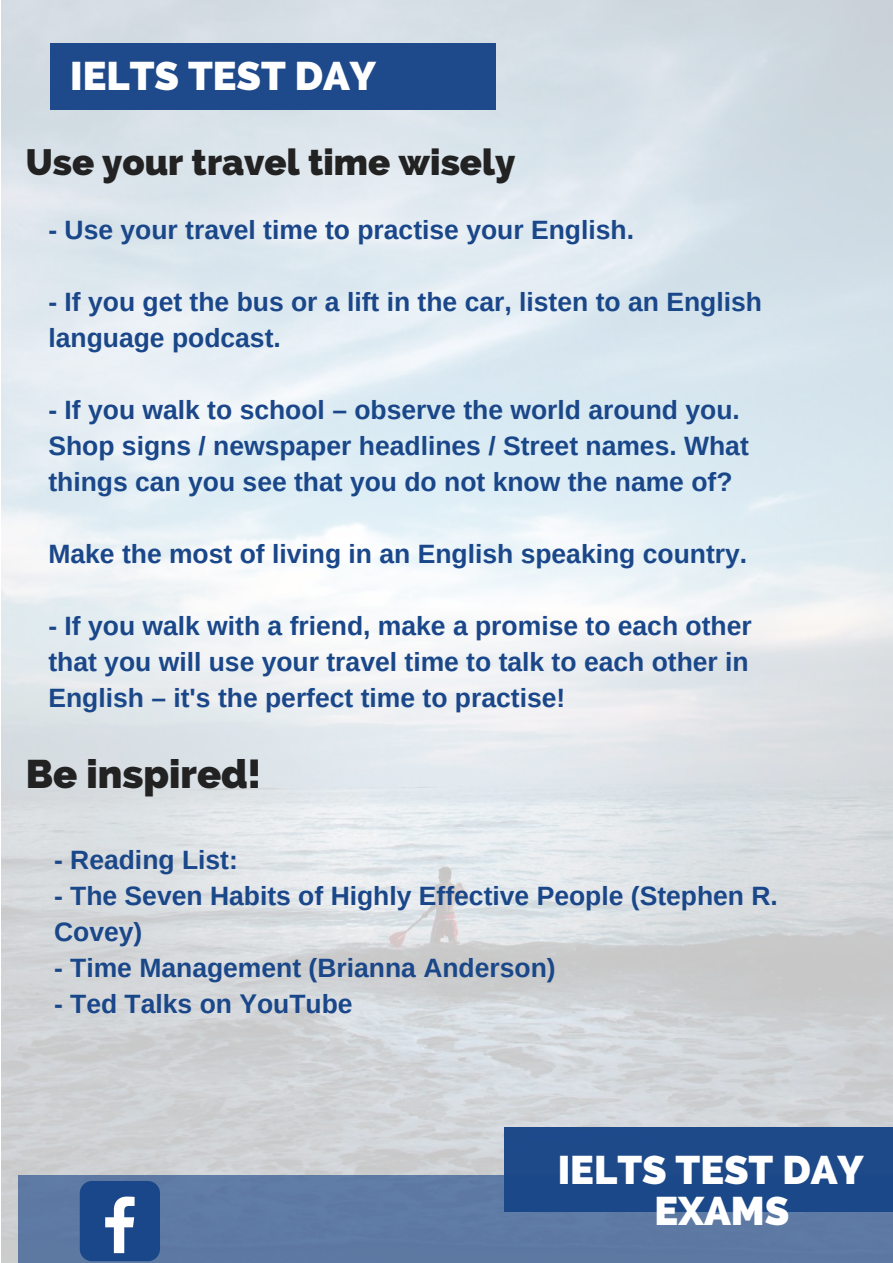
<style>
.page{position:relative;width:893px;height:1263px;background:#fff}
.page>*{position:absolute;margin:0;border:0;box-sizing:border-box;transform-origin:0 0}
.t1{font:800 39.75px/41.7px "Raleway";color:#fff;text-align:center}
.t2{font:800 39.75px "Raleway";color:#222}
.t3{font:800 36.45px "Raleway";color:#222}
.t4{font:700 26.55px/36px "Arimo";color:#1a4789}
</style>
<div class="page">
<img style="left:1px;top:0;width:892px;height:1263px">
<div style="left:18px;top:1175px;width:875px;height:88px;background:#5d7aa4"></div>
<div style="left:80px;top:1181px;width:80px;height:80px;background:#1a4789;border-radius:12px"></div>
<svg style="left:105px;top:1196px;width:30px;height:57px"></svg>
<div style="left:504px;top:1127px;width:389px;height:85px;background:#1a4789"></div>
<div style="left:50px;top:43px;width:445px;height:66px;background:#1a4789"></div>
<h1 class="t1" style="left:70px;top:56px;width:307px">IELTS TEST DAY</h1>
<h2 class="t3" style="left:26px;top:141px;width:491px">Use your travel time wisely</h2>
<p class="t4" style="left:48px;top:212px;width:587px">- Use your travel time to practise your English.</p>
<p class="t4" style="left:48px;top:284px;width:715px">- If you get the bus or a lift in the car, listen to an English language podcast.</p>
<p class="t4" style="left:48px;top:392px;width:702px">- If you walk to school – observe the world around you.<br>Shop signs / newspaper headlines / Street names. What things can you see that you do not know the name of?</p>
<p class="t4" style="left:48px;top:536px;width:700px">Make the most of living in an English speaking country.</p>
<p class="t4" style="left:48px;top:608px;width:705px;text-align:justify">- If you walk with a friend, make a promise to each other that you will use your travel time to talk to each other in English – it's the perfect time to practise!</p>
<h1 class="t2" style="left:26px;top:752px;width:237px">Be inspired!</h1>
<p class="t4" style="left:54px;top:843px;width:185px">- Reading List:</p>
<p class="t4" style="left:54px;top:879px;width:725px">- The Seven Habits of Highly Effective People (Stephen R.<br>Covey)</p>
<p class="t4" style="left:54px;top:951px;width:503px">- Time Management (Brianna Anderson)</p>
<p class="t4" style="left:54px;top:987px;width:300px">- Ted Talks on YouTube</p>
<h1 class="t1" style="left:558px;top:1149px;width:307px">IELTS TEST DAY<br>EXAMS</h1>
</div>
